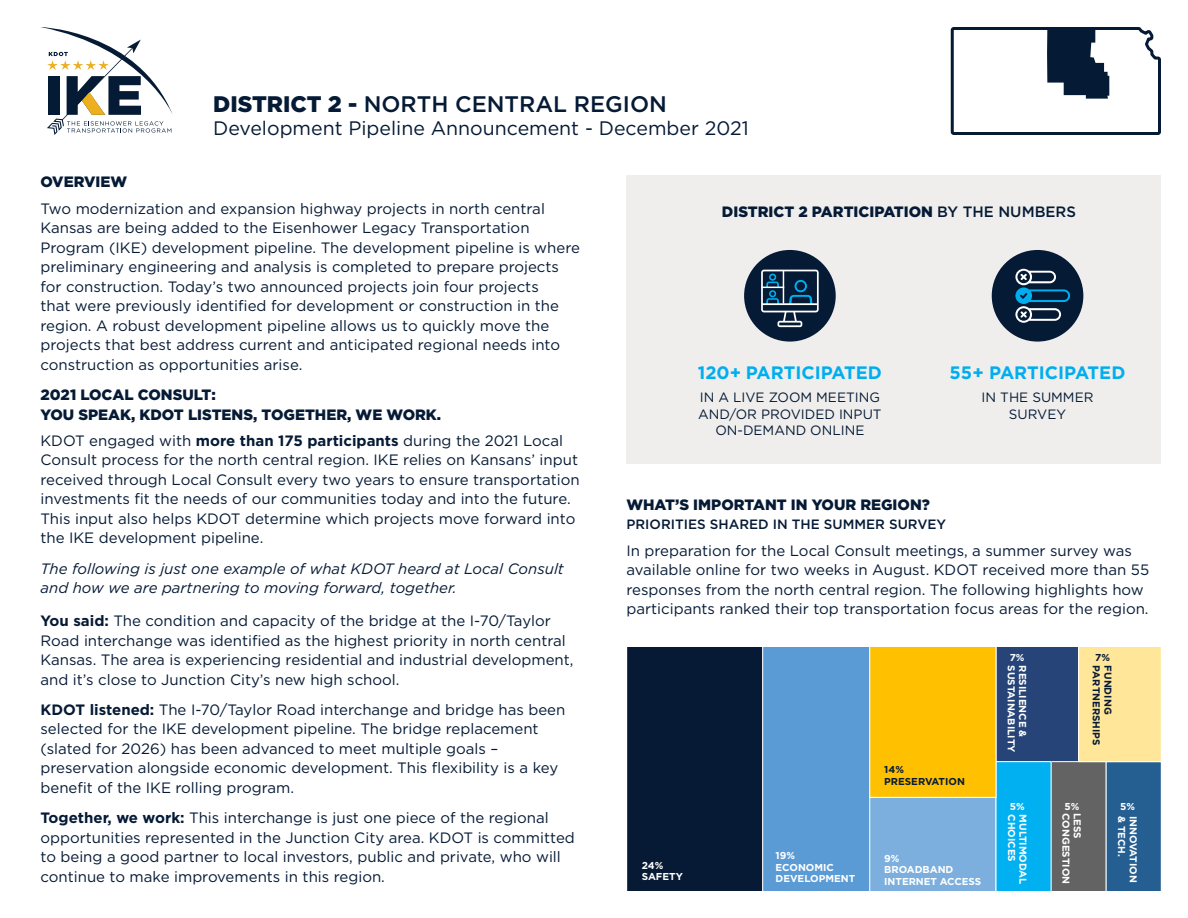
<style>
.page{position:relative;width:1188px;height:918px;background:#fff}
.page>*{position:absolute;margin:0;border:0;box-sizing:border-box;transform-origin:0 0}
.t1{font:500 22.5px "Gotham";color:#051a35}
.t2{font:19.5px "Gotham";color:#051a35}
.t3{font:700 18px "Gotham";color:#00aeef}
.t4{font:15px/19.5px "Gotham";color:#051a35}
.t5{font:900 15px/19.5px "Gotham";color:#051a35}
.t6{font:italic 15px/19.5px "Gotham";color:#051a35}
.t7{font:13.5px/16.5px "Gotham";color:#051a35;text-align:center}
.t8{font:500 13.5px "Gotham";color:#051a35}
.t9{font:700 10.05px/11.4px "Gotham";color:#fff}
.t10{font:700 10.05px/11.4px "Gotham";color:#051a35}
.s1{font-weight:900}
.s2{font-weight:700}
.s3{font-weight:500}
</style>
<div class="page">
<svg style="left:41px;top:27px;width:132px;height:108px"></svg>
<svg style="left:950px;top:27px;width:211px;height:108px"></svg>
<div style="left:626px;top:176px;width:535px;height:288px;background:#efeeec"></div>
<svg style="left:627px;top:647px;width:534px;height:244px;background:#627c7b"></svg>
<div style="left:744px;top:250px;width:92px;height:92px;background:#051a35;border-radius:50%"></div>
<svg style="left:761px;top:270px;width:58px;height:57px"></svg>
<div style="left:992px;top:250px;width:91px;height:92px;background:#051a35;border-radius:50%"></div>
<svg style="left:1015px;top:269px;width:55px;height:54px"></svg>
<h1 class="t1" style="left:213px;top:89px;width:455px"><span class="s1">DISTRICT 2 -</span> NORTH CENTRAL REGION</h1>
<h2 class="t2" style="left:213px;top:116px;width:537px">Development Pipeline Announcement - December 2021</h2>
<p class="t5" style="left:40px;top:172px;width:88px">OVERVIEW</p>
<p class="t4" style="left:40px;top:198px;width:541px">Two modernization and expansion highway projects in north central Kansas are being added to the Eisenhower Legacy Transportation Program (IKE) development pipeline. The development pipeline is where preliminary engineering and analysis is completed to prepare projects for construction. Today’s two announced projects join four projects<br>that were previously identified for development or construction in the region. A robust development pipeline allows us to quickly move the projects that best address current and anticipated regional needs into construction as opportunities arise.</p>
<p class="t5" style="left:40px;top:385px;width:402px">2021 LOCAL CONSULT:<br>YOU SPEAK, KDOT LISTENS, TOGETHER, WE WORK.</p>
<p class="t4" style="left:40px;top:430px;width:541px">KDOT engaged with <span class="s2">more than 175 participants</span> during the 2021 Local Consult process for the north central region. IKE relies on Kansans’ input received through Local Consult every two years to ensure transportation investments fit the needs of our communities today and into the future.<br>This input also helps KDOT determine which projects move forward into the IKE development pipeline.</p>
<p class="t6" style="left:40px;top:558px;width:525px">The following is just one example of what KDOT heard at Local Consult and how we are partnering to moving forward, together.</p>
<p class="t4" style="left:40px;top:611px;width:535px"><span class="s2">You said:</span> The condition and capacity of the bridge at the I-70/Taylor Road interchange was identified as the highest priority in north central Kansas. The area is experiencing residential and industrial development, and it’s close to Junction City’s new high school.</p>
<p class="t4" style="left:40px;top:700px;width:526px"><span class="s2">KDOT listened:</span> The I-70/Taylor Road interchange and bridge has been selected for the IKE development pipeline. The bridge replacement (slated for 2026) has been advanced to meet multiple goals – preservation alongside economic development. This flexibility is a key benefit of the IKE rolling program.</p>
<p class="t4" style="left:40px;top:808px;width:536px"><span class="s2">Together, we work:</span> This interchange is just one piece of the regional opportunities represented in the Junction City area. KDOT is committed to being a good partner to local investors, public and private, who will continue to make improvements in this region.</p>
<p class="t5" style="left:722px;top:201px;width:356px">DISTRICT 2 PARTICIPATION <span class="s3">BY THE NUMBERS</span></p>
<p class="t3" style="left:698px;top:361px;width:186px">120+ PARTICIPATED</p>
<p class="t7" style="left:698px;top:389px;width:185px">IN A LIVE ZOOM MEETING<br>AND/OR PROVIDED INPUT<br>ON-DEMAND ONLINE</p>
<p class="t3" style="left:950px;top:361px;width:177px">55+ PARTICIPATED</p>
<p class="t7" style="left:982px;top:389px;width:113px">IN THE SUMMER<br>SURVEY</p>
<p class="t5" style="left:626px;top:495px;width:305px">WHAT’S IMPORTANT IN YOUR REGION?</p>
<p class="t8" style="left:626px;top:516px;width:321px">PRIORITIES SHARED IN THE SUMMER SURVEY</p>
<p class="t4" style="left:626px;top:540px;width:524px">In preparation for the Local Consult meetings, a summer survey was available online for two weeks in August. KDOT received more than 55 responses from the north central region. The following highlights how participants ranked their top transportation focus areas for the region.</p>
<p class="t9" style="left:1010px;top:652px;width:16px">7%</p>
<p class="t10" style="left:1095px;top:652px;width:16px">7%</p>
<p class="t10" style="left:884px;top:764px;width:82px">14%<br>PRESERVATION</p>
<p class="t9" style="left:776px;top:850px;width:81px">19%<br>ECONOMIC<br>DEVELOPMENT</p>
<p class="t9" style="left:642px;top:859px;width:43px">24%<br>SAFETY</p>
<p class="t9" style="left:884px;top:852px;width:98px">9%<br>BROADBAND<br>INTERNET ACCESS</p>
<p class="t9" style="left:1017px;top:665px;width:88px;rotate:90deg">SUSTAINABILITY</p>
<p class="t9" style="left:1029px;top:665px;width:74px;rotate:90deg">RESILIENCE &amp;</p>
<p class="t10" style="left:1102px;top:665px;width:82px;rotate:90deg">PARTNERSHIPS</p>
<p class="t10" style="left:1114px;top:665px;width:51px;rotate:90deg">FUNDING</p>
<p class="t9" style="left:1010px;top:800px;width:16px">5%</p>
<p class="t9" style="left:1065px;top:800px;width:16px">5%</p>
<p class="t9" style="left:1083px;top:813px;width:27px;rotate:90deg">LESS</p>
<p class="t9" style="left:1120px;top:800px;width:16px">5%</p>
<p class="t9" style="left:1072px;top:813px;width:72px;rotate:90deg">CONGESTION</p>
<p class="t9" style="left:1017px;top:814px;width:49px;rotate:90deg">CHOICES</p>
<p class="t9" style="left:1029px;top:814px;width:72px;rotate:90deg">MULTIMODAL</p>
<p class="t9" style="left:1128px;top:816px;width:43px;rotate:90deg">&amp; TECH.</p>
<p class="t9" style="left:1139px;top:816px;width:69px;rotate:90deg">INNOVATION</p>
</div>
